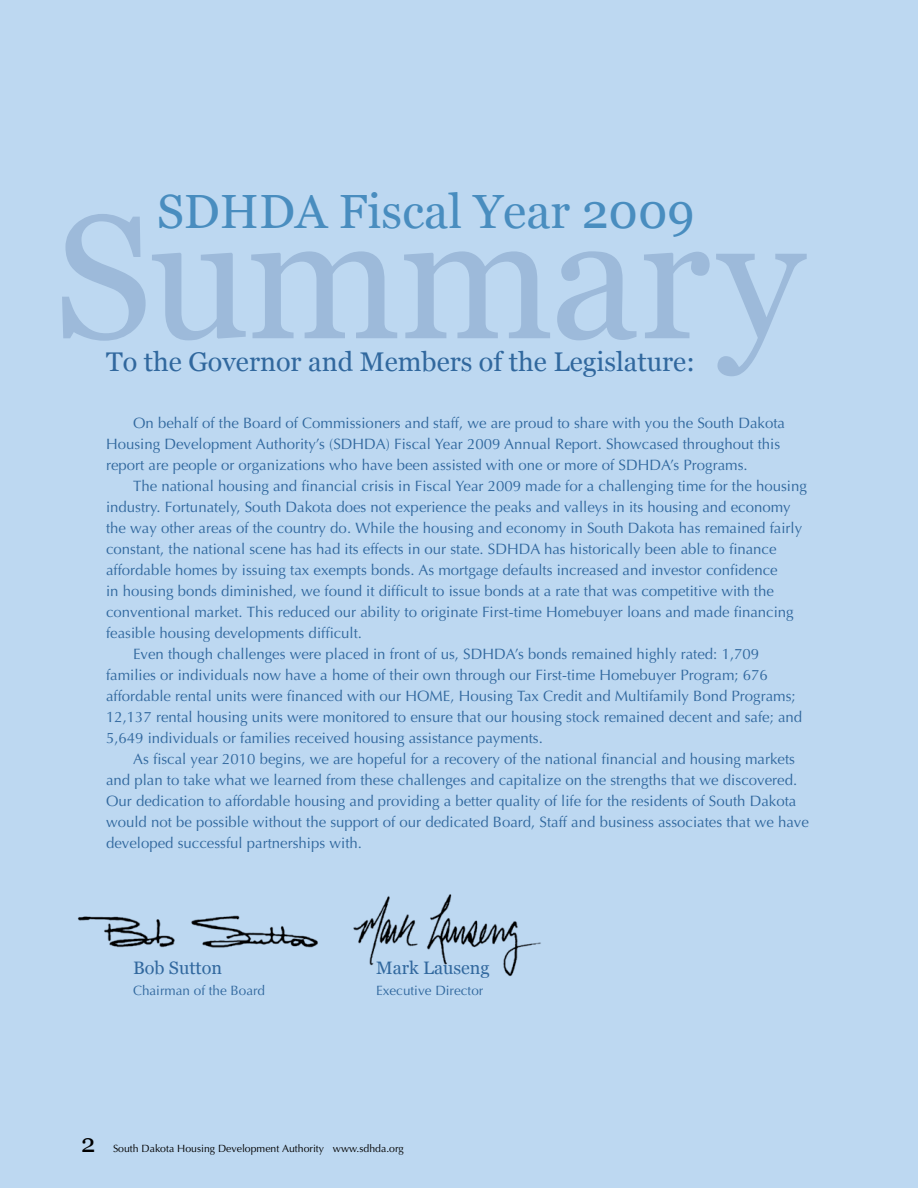
<style>
.page{position:relative;width:918px;height:1188px;background:#bdd8f1}
.page>*{position:absolute;margin:0;border:0;box-sizing:border-box;transform-origin:0 0}
.t1{font:175.5px "Georgia";letter-spacing:-.015em;color:#9dbada}
.t2{font:48px "Georgia";color:#498dbf}
.t3{font:27px "Georgia";color:#31689e}
.t4{font:18px "Georgia";color:#31689e}
.t5{font:15px/21px "Optima";color:#31689e}
.t6{font:13.5px "Optima";color:#31689e}
.t7{font:10.5px "Optima";color:#000}
.s1{font-family:"Georgia";font-size:25.5px}
</style>
<div class="page">
<img style="left:353px;top:894px;width:188px;height:83px">
<img style="left:77px;top:915px;width:241px;height:33px">
<h2 class="t2" style="left:157px;top:185px;width:539px">SDHDA Fiscal Year 2009</h2>
<h1 class="t1" style="left:54px;top:178px;width:752px">Summary</h1>
<h3 class="t3" style="left:106px;top:347px;width:590px">To the Governor and Members of the Legislature:</h3>
<p class="t5" style="left:106px;top:413px;width:680px;text-indent:27px">On behalf of the Board of Commissioners and staff, we are proud to share with you the South Dakota<br>Housing Development Authority’s (SDHDA) Fiscal Year 2009 Annual Report. Showcased throughout this report are people or organizations who have been assisted with one or more of SDHDA’s Programs.</p>
<p class="t5" style="left:133px;top:476px;width:675px">The national housing and financial crisis in Fiscal Year 2009 made for a challenging time for the housing</p>
<p class="t5" style="left:106px;top:497px;width:686px">industry. Fortunately, South Dakota does not experience the peaks and valleys in its housing and economy</p>
<p class="t5" style="left:106px;top:518px;width:698px">the way other areas of the country do. While the housing and economy in South Dakota has remained fairly</p>
<p class="t5" style="left:106px;top:539px;width:672px">constant, the national scene has had its effects in our state. SDHDA has historically been able to finance</p>
<p class="t5" style="left:106px;top:560px;width:673px">affordable homes by issuing tax exempts bonds. As mortgage defaults increased and investor confidence</p>
<p class="t5" style="left:106px;top:581px;width:669px">in housing bonds diminished, we found it difficult to issue bonds at a rate that was competitive with the</p>
<p class="t5" style="left:106px;top:602px;width:689px">conventional market. This reduced our ability to originate First-time Homebuyer loans and made financing</p>
<p class="t5" style="left:106px;top:623px;width:257px">feasible housing developments difficult.</p>
<p class="t5" style="left:133px;top:644px;width:628px">Even though challenges were placed in front of us, SDHDA’s bonds remained highly rated: 1,709</p>
<p class="t5" style="left:106px;top:665px;width:663px">families or individuals now have a home of their own through our First-time Homebuyer Program; 676</p>
<p class="t5" style="left:106px;top:686px;width:691px">affordable rental units were financed with our HOME, Housing Tax Credit and Multifamily Bond Programs;</p>
<p class="t5" style="left:106px;top:707px;width:698px">12,137 rental housing units were monitored to ensure that our housing stock remained decent and safe; and</p>
<p class="t5" style="left:106px;top:728px;width:438px">5,649 individuals or families received housing assistance payments.</p>
<p class="t5" style="left:133px;top:749px;width:663px">As fiscal year 2010 begins, we are hopeful for a recovery of the national financial and housing markets</p>
<p class="t5" style="left:106px;top:770px;width:693px">and plan to take what we learned from these challenges and capitalize on the strengths that we discovered.</p>
<p class="t5" style="left:106px;top:791px;width:692px">Our dedication to affordable housing and providing a better quality of life for the residents of South Dakota</p>
<p class="t5" style="left:106px;top:812px;width:704px">would not be possible without the support of our dedicated Board, Staff and business associates that we have</p>
<p class="t5" style="left:106px;top:833px;width:257px">developed successful partnerships with.</p>
<p class="t4" style="left:133px;top:958px;width:91px">Bob Sutton</p>
<p class="t4" style="left:376px;top:958px;width:115px">Mark Lauseng</p>
<p class="t6" style="left:133px;top:983px;width:134px">Chairman of the Board</p>
<p class="t6" style="left:376px;top:983px;width:109px">Executive Director</p>
<p class="t7" style="left:81px;top:1142px;width:324px"><span class="s1">2</span> South Dakota Housing Development Authority www.sdhda.org</p>
</div>
